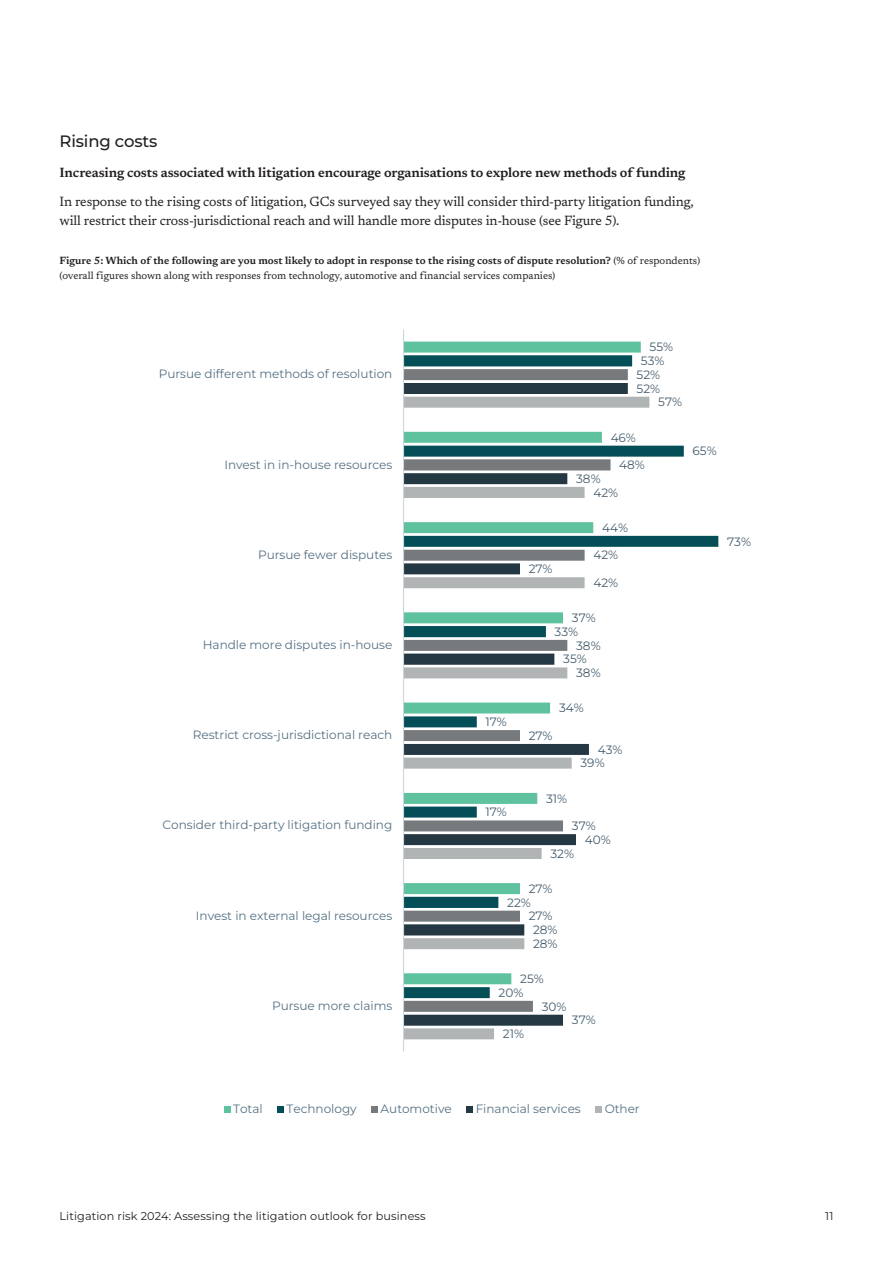
<style>
.page{position:relative;width:893px;height:1263px;background:#fff}
.page>*{position:absolute;margin:0;border:0;box-sizing:border-box;transform-origin:0 0}
.t1{font:500 16.5px "Montserrat";letter-spacing:-.01em;color:#231f20}
.t2{font:13.5px/19.5px "Newsreader";letter-spacing:-.01em;color:#231f20}
.t3{font:600 13.5px "Newsreader";letter-spacing:-.01em;color:#231f20}
.t4{font:12px "Montserrat";color:#557184}
.t5{font:12px "Montserrat";color:#445b6c}
.t6{font:11.25px "Montserrat";letter-spacing:.01em;color:#231f20}
.t7{font:10.5px/15px "Newsreader";color:#231f20}
.s1{font-weight:600}
</style>
<div class="page">
<svg style="left:404px;top:342px;width:237px;height:11px;background:#64c4a1"></svg>
<svg style="left:404px;top:355px;width:314px;height:192px"></svg>
<svg style="left:404px;top:369px;width:224px;height:14px;background:#939698"></svg>
<svg style="left:404px;top:383px;width:224px;height:14px;background:#516169"></svg>
<svg style="left:404px;top:397px;width:245px;height:642px"></svg>
<hr style="left:403px;top:330px;width:1px;height:721px;background:#ccd7dd">
<div style="left:224px;top:1106px;width:6px;height:7px;background:#5ec29e"></div>
<div style="left:277px;top:1106px;width:7px;height:7px;background:#044f57"></div>
<div style="left:371px;top:1106px;width:7px;height:7px;background:#767a7c"></div>
<div style="left:466px;top:1106px;width:7px;height:7px;background:#243843"></div>
<div style="left:595px;top:1106px;width:7px;height:7px;background:#b1b4b4"></div>
<h1 class="t1" style="left:60px;top:130px;width:99px">Rising costs</h1>
<p class="t3" style="left:60px;top:162px;width:627px">Increasing costs associated with litigation encourage organisations to explore new methods of funding</p>
<p class="t2" style="left:60px;top:191px;width:636px">In response to the rising costs of litigation, GCs surveyed say they will consider third-party litigation funding, will restrict their cross-jurisdictional reach and will handle more disputes in-house (see Figure 5).</p>
<p class="t7" style="left:60px;top:252px;width:642px"><span class="s1">Figure 5: Which of the following are you most likely to adopt in response to the rising costs of dispute resolution?</span> (% of respondents) (overall figures shown along with responses from technology, automotive and financial services companies)</p>
<p class="t5" style="left:650px;top:339px;width:25px">55%</p>
<p class="t5" style="left:641px;top:353px;width:25px">53%</p>
<p class="t4" style="left:159px;top:366px;width:235px">Pursue different methods of resolution</p>
<p class="t5" style="left:637px;top:367px;width:25px">52%</p>
<p class="t5" style="left:637px;top:380px;width:25px">52%</p>
<p class="t5" style="left:658px;top:394px;width:25px">57%</p>
<p class="t5" style="left:611px;top:429px;width:27px">46%</p>
<p class="t5" style="left:693px;top:443px;width:26px">65%</p>
<p class="t4" style="left:224px;top:456px;width:169px">Invest in in-house resources</p>
<p class="t5" style="left:619px;top:457px;width:27px">48%</p>
<p class="t5" style="left:576px;top:471px;width:26px">38%</p>
<p class="t5" style="left:593px;top:484px;width:26px">42%</p>
<p class="t5" style="left:602px;top:520px;width:27px">44%</p>
<p class="t5" style="left:727px;top:533px;width:25px">73%</p>
<p class="t4" style="left:258px;top:546px;width:136px">Pursue fewer disputes</p>
<p class="t5" style="left:593px;top:547px;width:26px">42%</p>
<p class="t5" style="left:529px;top:561px;width:25px">27%</p>
<p class="t5" style="left:593px;top:575px;width:26px">42%</p>
<p class="t5" style="left:572px;top:610px;width:25px">37%</p>
<p class="t5" style="left:555px;top:624px;width:25px">33%</p>
<p class="t4" style="left:203px;top:637px;width:191px">Handle more disputes in-house</p>
<p class="t5" style="left:576px;top:637px;width:26px">38%</p>
<p class="t5" style="left:563px;top:651px;width:25px">35%</p>
<p class="t5" style="left:576px;top:665px;width:26px">38%</p>
<p class="t5" style="left:559px;top:700px;width:26px">34%</p>
<p class="t5" style="left:486px;top:714px;width:23px">17%</p>
<p class="t4" style="left:193px;top:727px;width:201px">Restrict cross-jurisdictional reach</p>
<p class="t5" style="left:529px;top:728px;width:25px">27%</p>
<p class="t5" style="left:598px;top:741px;width:26px">43%</p>
<p class="t5" style="left:580px;top:755px;width:26px">39%</p>
<p class="t5" style="left:546px;top:790px;width:23px">31%</p>
<p class="t5" style="left:486px;top:804px;width:23px">17%</p>
<p class="t4" style="left:163px;top:817px;width:231px">Consider third-party litigation funding</p>
<p class="t5" style="left:572px;top:818px;width:25px">37%</p>
<p class="t5" style="left:585px;top:832px;width:27px">40%</p>
<p class="t5" style="left:550px;top:845px;width:25px">32%</p>
<p class="t5" style="left:529px;top:881px;width:25px">27%</p>
<p class="t5" style="left:507px;top:894px;width:25px">22%</p>
<p class="t4" style="left:196px;top:907px;width:198px">Invest in external legal resources</p>
<p class="t5" style="left:529px;top:908px;width:25px">27%</p>
<p class="t5" style="left:533px;top:922px;width:26px">28%</p>
<p class="t5" style="left:533px;top:936px;width:26px">28%</p>
<p class="t5" style="left:520px;top:971px;width:25px">25%</p>
<p class="t5" style="left:499px;top:985px;width:26px">20%</p>
<p class="t4" style="left:272px;top:998px;width:122px">Pursue more claims</p>
<p class="t5" style="left:542px;top:998px;width:26px">30%</p>
<p class="t5" style="left:572px;top:1012px;width:25px">37%</p>
<p class="t5" style="left:503px;top:1026px;width:23px">21%</p>
<p class="t4" style="left:233px;top:1101px;width:31px">Total</p>
<p class="t4" style="left:287px;top:1101px;width:72px">Technology</p>
<p class="t4" style="left:381px;top:1101px;width:73px">Automotive</p>
<p class="t4" style="left:476px;top:1101px;width:107px">Financial services</p>
<p class="t4" style="left:605px;top:1101px;width:37px">Other</p>
<p class="t6" style="left:60px;top:1208px;width:368px">Litigation risk 2024: Assessing the litigation outlook for business</p>
<p class="t6" style="left:825px;top:1208px;width:10px">11</p>
</div>
